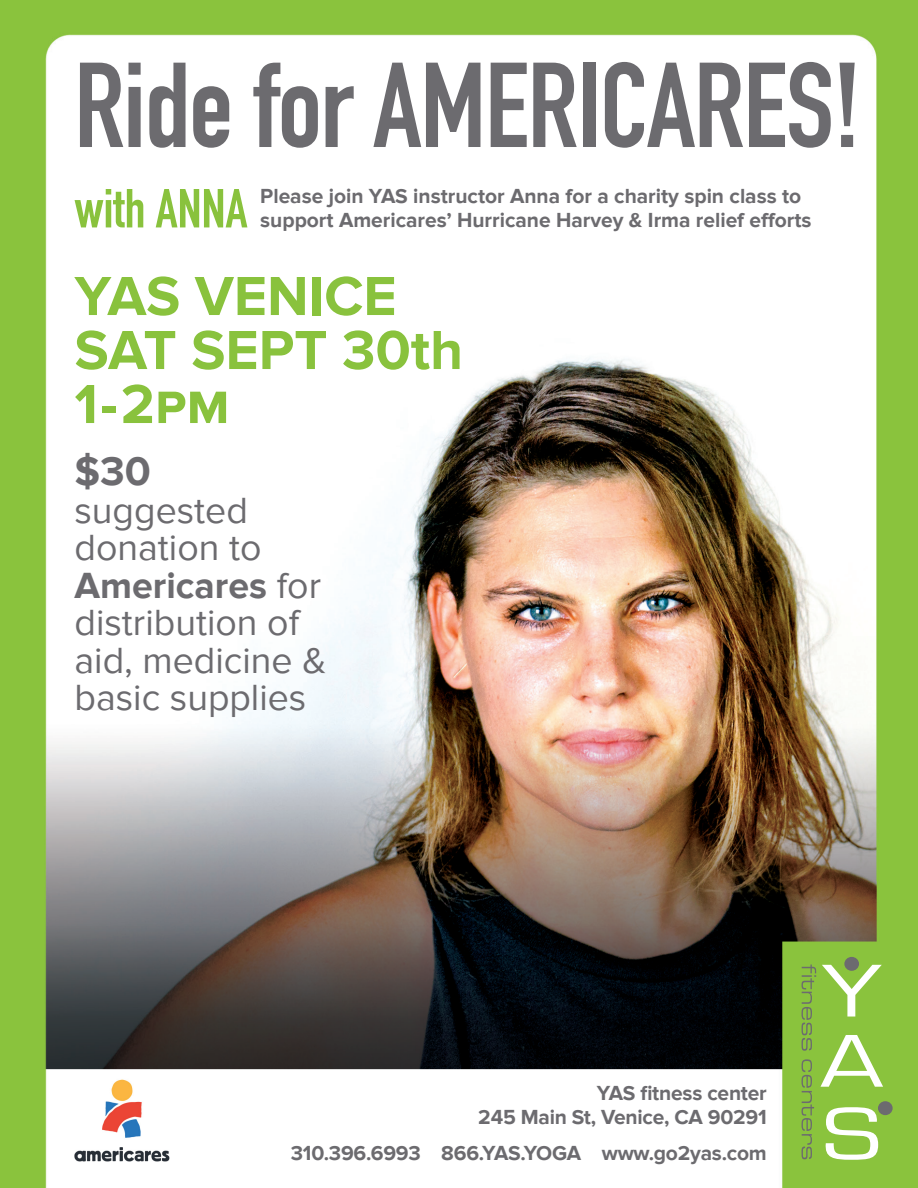
<style>
.page{position:relative;width:918px;height:1188px;background:#fff}
.page>*{position:absolute;margin:0;border:0;box-sizing:border-box;transform-origin:0 0}
.t1{font:118.5px "DIN1451 Com Engschrift";letter-spacing:-.01em;color:#6c6b6f}
.t2{font:700 57px "Proxima Nova";color:#89c23d}
.t3{font:54px "DIN1451 Com Engschrift";color:#89c23d}
.t4{font:700 42px "Proxima Nova";color:#6c6b6f}
.t5{font:37.5px/37.5px "Proxima Nova";color:#6c6b6f}
.t6{font:700 21px/24px "Proxima Nova";color:#6c6b6f}
.s1{font-weight:700}
</style>
<div class="page">
<img style="left:0;top:0;width:918px;height:1188px">
<div style="left:878px;top:1101px;width:15px;height:14px;background:#6c6b6f;border-radius:50%"></div>
<div style="left:844px;top:957px;width:15px;height:14px;background:#6c6b6f;border-radius:50%"></div>
<svg style="left:802px;top:965px;width:81px;height:195px"></svg>
<img style="left:75px;top:1072px;width:99px;height:100px">
<p class="t1" style="left:74px;top:36px;width:789px">Ride for AMERICARES!</p>
<p class="t3" style="left:75px;top:177px;width:175px">with ANNA</p>
<p class="t6" style="left:260px;top:185px;width:553px">Please join YAS instructor Anna for a charity spin class to support Americares’ Hurricane Harvey &amp; Irma relief efforts</p>
<p class="t2" style="left:75px;top:263px;width:324px">YAS VENICE</p>
<p class="t2" style="left:75px;top:317px;width:390px">SAT SEPT 30th</p>
<p class="t2" style="left:75px;top:371px;width:157px">1-2pm</p>
<p class="t4" style="left:75px;top:447px;width:78px">$30</p>
<p class="t5" style="left:75px;top:492px;width:175px">suggested</p>
<p class="t5" style="left:75px;top:530px;width:248px">donation to<br><span class="s1">Americares</span> for distribution of</p>
<p class="t5" style="left:75px;top:642px;width:253px">aid, medicine &amp;</p>
<p class="t5" style="left:75px;top:680px;width:233px">basic supplies</p>
<p class="t6" style="left:597px;top:1081px;width:171px">YAS fitness center</p>
<p class="t6" style="left:478px;top:1105px;width:290px">245 Main St, Venice, CA 90291</p>
<p class="t6" style="left:291px;top:1141px;width:478px">310.396.6993 866.YAS.YOGA www.go2yas.com</p>
</div>
